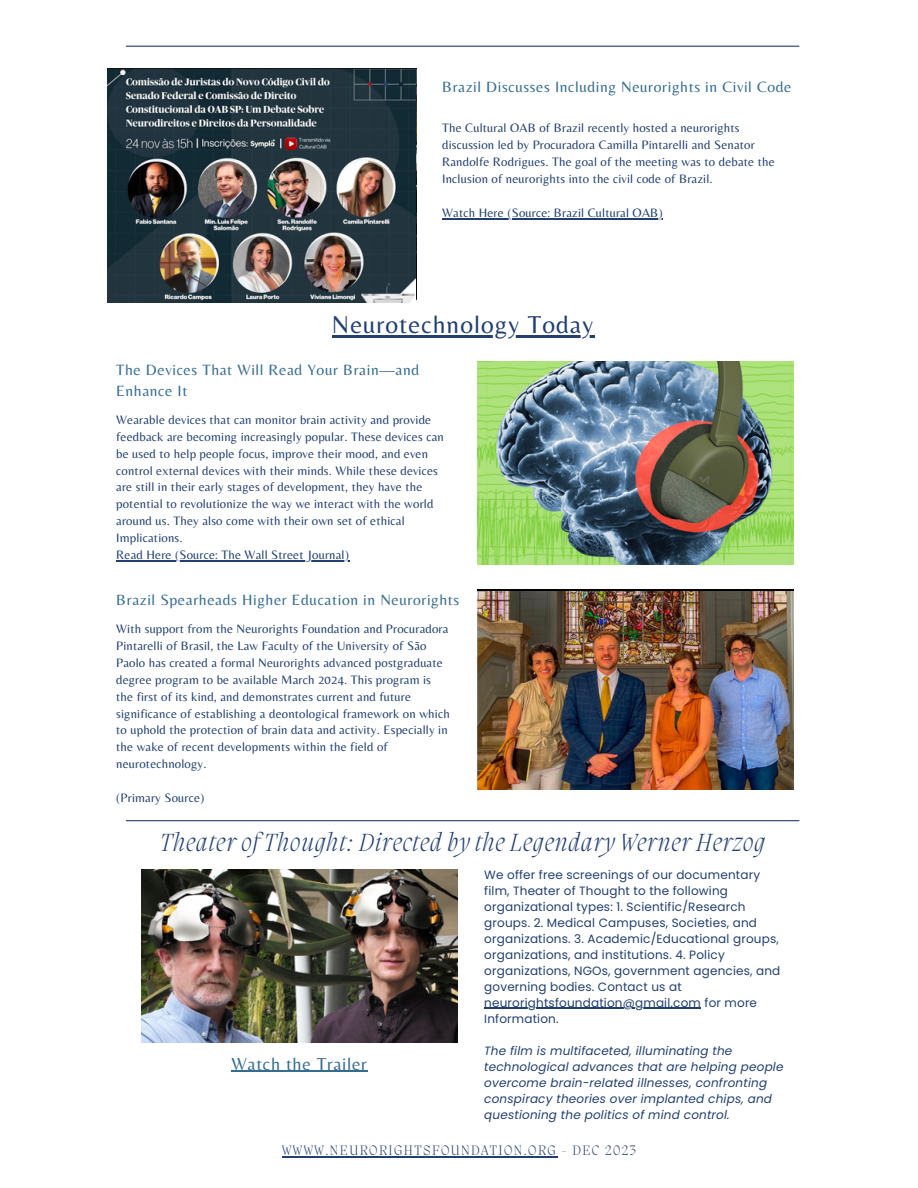
<style>
.page{position:relative;width:918px;height:1188px;background:#fff}
.page>*{position:absolute;margin:0;border:0;box-sizing:border-box;transform-origin:0 0}
.t1{font:italic 200 25.35px "Migra";letter-spacing:.04em;color:#213f70}
.t2{font:25.35px "Belleza";letter-spacing:.04em;color:#213f70}
.t3{font:18px "Belleza";letter-spacing:.04em;color:#366c90}
.t4{font:15.45px/21.3px "Belleza";letter-spacing:.04em;color:#366c90}
.t5{font:200 14.1px "Migra";letter-spacing:.1em;color:#213f70}
.t6{font:12.75px/17px "Belleza";letter-spacing:.015em;color:#213f70}
.t7{font:12px/16px "Poppins";letter-spacing:.015em;color:#213f70}
.t8{font:italic 12px/16px "Poppins";letter-spacing:.015em;color:#213f70}
</style>
<div class="page">
<hr style="left:126px;top:820px;width:673px;height:1px;background:#213f70">
<hr style="left:126px;top:46px;width:673px;height:1px;background:#213f70">
<img style="left:477px;top:362px;width:316px;height:202px">
<img style="left:141px;top:869px;width:316px;height:173px">
<img style="left:477px;top:591px;width:317px;height:198px">
<img style="left:107px;top:69px;width:308px;height:233px">
<hr style="left:332px;top:335px;width:262px;height:3px;background:#213f70">
<hr style="left:484px;top:1008px;width:217px;height:1px;background:#213f70">
<hr style="left:116px;top:560px;width:233px;height:1px;background:#213f70">
<hr style="left:282px;top:1157px;width:275px;height:1px;background:#213f70">
<hr style="left:232px;top:1071px;width:136px;height:1px;background:#366c90">
<hr style="left:442px;top:218px;width:33px;height:1px;background:#213f70">
<hr style="left:475px;top:218px;width:188px;height:1px;background:#213f70">
<p class="t4" style="left:442px;top:76px;width:351px">Brazil Discusses Including Neurorights in Civil Code</p>
<p class="t6" style="left:442px;top:119px;width:334px">The Cultural OAB of Brazil recently hosted a neurorights discussion led by Procuradora Camilla Pintarelli and Senator Randolfe Rodrigues. The goal of the meeting was to debate the Inclusion of neurorights into the civil code of Brazil.</p>
<p class="t6" style="left:442px;top:204px;width:222px">Watch Here (Source: Brazil Cultural OAB)</p>
<p class="t2" style="left:332px;top:310px;width:263px">Neurotechnology Today</p>
<p class="t4" style="left:116px;top:359px;width:304px">The Devices That Will Read Your Brain—and<br>Enhance It</p>
<p class="t6" style="left:116px;top:411px;width:329px">Wearable devices that can monitor brain activity and provide feedback are becoming increasingly popular. These devices can be used to help people focus, improve their mood, and even control external devices with their minds. While these devices are still in their early stages of development, they have the potential to revolutionize the way we interact with the world around us. They also come with their own set of ethical Implications.</p>
<p class="t6" style="left:116px;top:546px;width:234px">Read Here (Source: The Wall Street Journal)</p>
<p class="t4" style="left:116px;top:589px;width:345px">Brazil Spearheads Higher Education in Neurorights</p>
<p class="t6" style="left:116px;top:620px;width:335px">With support from the Neurorights Foundation and Procuradora Pintarelli of Brasil, the Law Faculty of the University of São Paolo has created a formal Neurorights advanced postgraduate degree program to be available March 2024. This program is the first of its kind, and demonstrates current and future significance of establishing a deontological framework on which to uphold the protection of brain data and activity. Especially in the wake of recent developments within the field of neurotechnology.</p>
<p class="t6" style="left:116px;top:789px;width:90px">(Primary Source)</p>
<p class="t1" style="left:160px;top:831px;width:606px">Theater of Thought: Directed by the Legendary Werner Herzog</p>
<p class="t7" style="left:484px;top:867px;width:298px">We offer free screenings of our documentary film, Theater of Thought to the following organizational types: 1. Scientific/Research groups. 2. Medical Campuses, Societies, and organizations. 3. Academic/Educational groups, organizations, and institutions. 4. Policy organizations, NGOs, government agencies, and governing bodies. Contact us at neurorightsfoundation@gmail.com for more Information.</p>
<p class="t8" style="left:484px;top:1043px;width:301px">The film is multifaceted, illuminating the technological advances that are helping people overcome brain-related illnesses, confronting conspiracy theories over implanted chips, and questioning the politics of mind control.</p>
<p class="t3" style="left:232px;top:1053px;width:137px">Watch the Trailer</p>
<p class="t5" style="left:282px;top:1144px;width:355px">WWWW.NEURORIGHTSFOUNDATION.ORG - DEC 2023</p>
</div>
